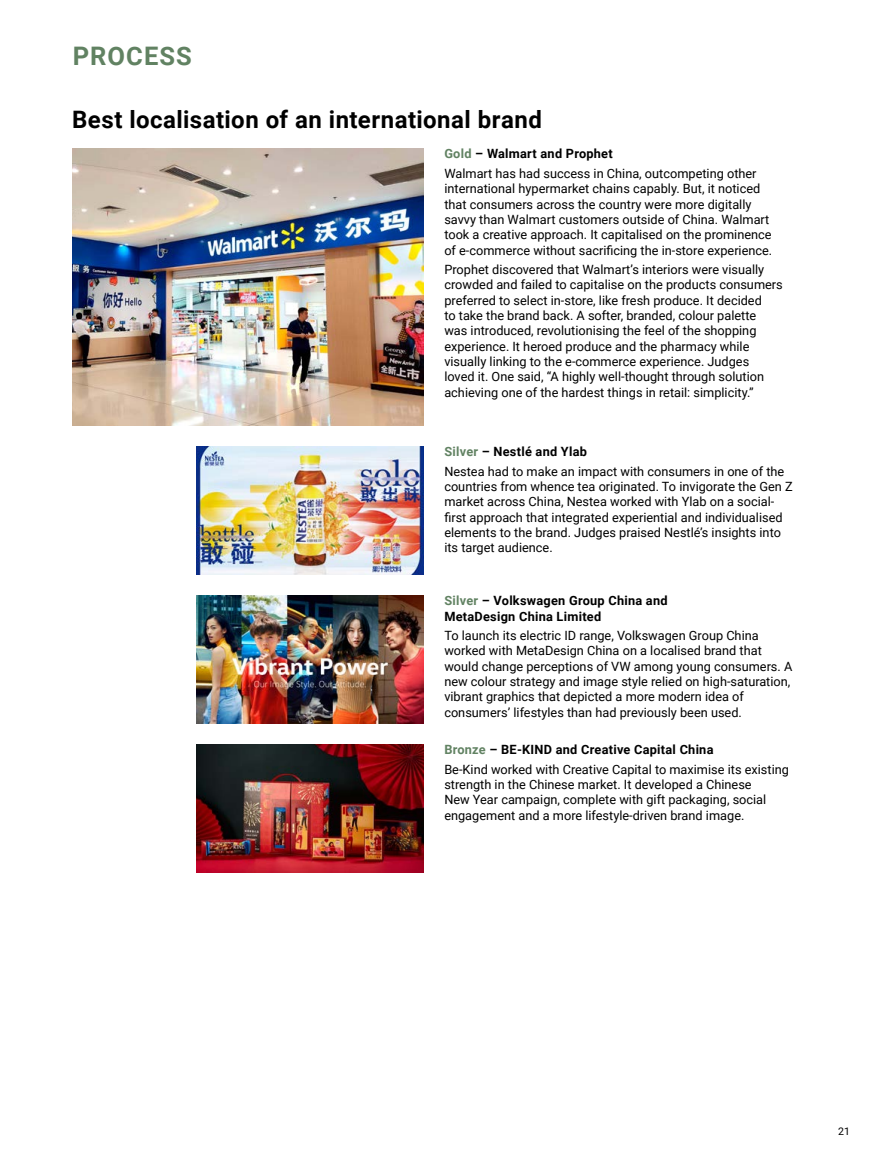
<style>
.page{position:relative;width:893px;height:1170px;background:#fff}
.page>*{position:absolute;margin:0;border:0;box-sizing:border-box;transform-origin:0 0}
.t1{font:700 25.5px "Roboto";letter-spacing:.04em;color:#618262}
.t2{font:700 24px "Roboto";letter-spacing:.02em;color:#000}
.t3{font:12.75px/15.3px "Roboto";color:#000}
.t4{font:700 12.75px/15.3px "Roboto";letter-spacing:.02em;color:#000}
.t5{font:10.5px "Roboto";color:#000}
.s1{font-weight:700;color:#618262}
.s2{font-weight:700}
.s3{color:#618262}
</style>
<div class="page">
<img style="left:72px;top:149px;width:351px;height:276px">
<img style="left:196px;top:446px;width:227px;height:128px">
<img style="left:196px;top:595px;width:227px;height:128px">
<img style="left:196px;top:744px;width:227px;height:128px">
<h1 class="t1" style="left:73px;top:38px;width:121px">PROCESS</h1>
<h2 class="t2" style="left:72px;top:103px;width:471px">Best localisation of an international brand</h2>
<p class="t3" style="left:444px;top:144px;width:314px;line-height:19.5px"><span class="s1">Gold</span> <span class="s2">– Walmart and Prophet<br></span>Walmart has had success in China, outcompeting other</p>
<p class="t3" style="left:444px;top:181px;width:329px">international hypermarket chains capably. But, it noticed that consumers across the country were more digitally savvy than Walmart customers outside of China. Walmart took a creative approach. It capitalised on the prominence of e-commerce without sacrificing the in-store experience.</p>
<p class="t3" style="left:444px;top:261px;width:340px">Prophet discovered that Walmart’s interiors were visually crowded and failed to capitalise on the products consumers preferred to select in-store, like fresh produce. It decided<br>to take the brand back. A softer, branded, colour palette<br>was introduced, revolutionising the feel of the shopping experience. It heroed produce and the pharmacy while visually linking to the e-commerce experience. Judges<br>loved it. One said, “A highly well-thought through solution achieving one of the hardest things in retail: simplicity.”</p>
<p class="t3" style="left:444px;top:441px;width:341px;line-height:19.5px"><span class="s1">Silver</span> <span class="s2">– Nestlé and Ylab<br></span>Nestea had to make an impact with consumers in one of the</p>
<p class="t3" style="left:444px;top:478px;width:350px">countries from whence tea originated. To invigorate the Gen Z market across China, Nestea worked with Ylab on a social&shy;first approach that integrated experiential and individualised elements to the brand. Judges praised Nestlé’s insights into its target audience.</p>
<p class="t4" style="left:444px;top:592px;width:225px"><span class="s3">Silver</span> – Volkswagen Group China and<br>MetaDesign China Limited</p>
<p class="t3" style="left:444px;top:627px;width:350px">To launch its electric ID range, Volkswagen Group China worked with MetaDesign China on a localised brand that would change perceptions of VW among young consumers. A new colour strategy and image style relied on high-saturation, vibrant graphics that depicted a more modern idea of consumers’ lifestyles than had previously been used.</p>
<p class="t3" style="left:444px;top:739px;width:346px;line-height:19.5px"><span class="s1">Bronze</span> <span class="s2">– BE-KIND and Creative Capital China<br></span>Be-Kind worked with Creative Capital to maximise its existing</p>
<p class="t3" style="left:444px;top:776px;width:323px">strength in the Chinese market. It developed a Chinese<br>New Year campaign, complete with gift packaging, social engagement and a more lifestyle-driven brand image.</p>
<p class="t5" style="left:838px;top:1123px;width:13px">21</p>
</div>
